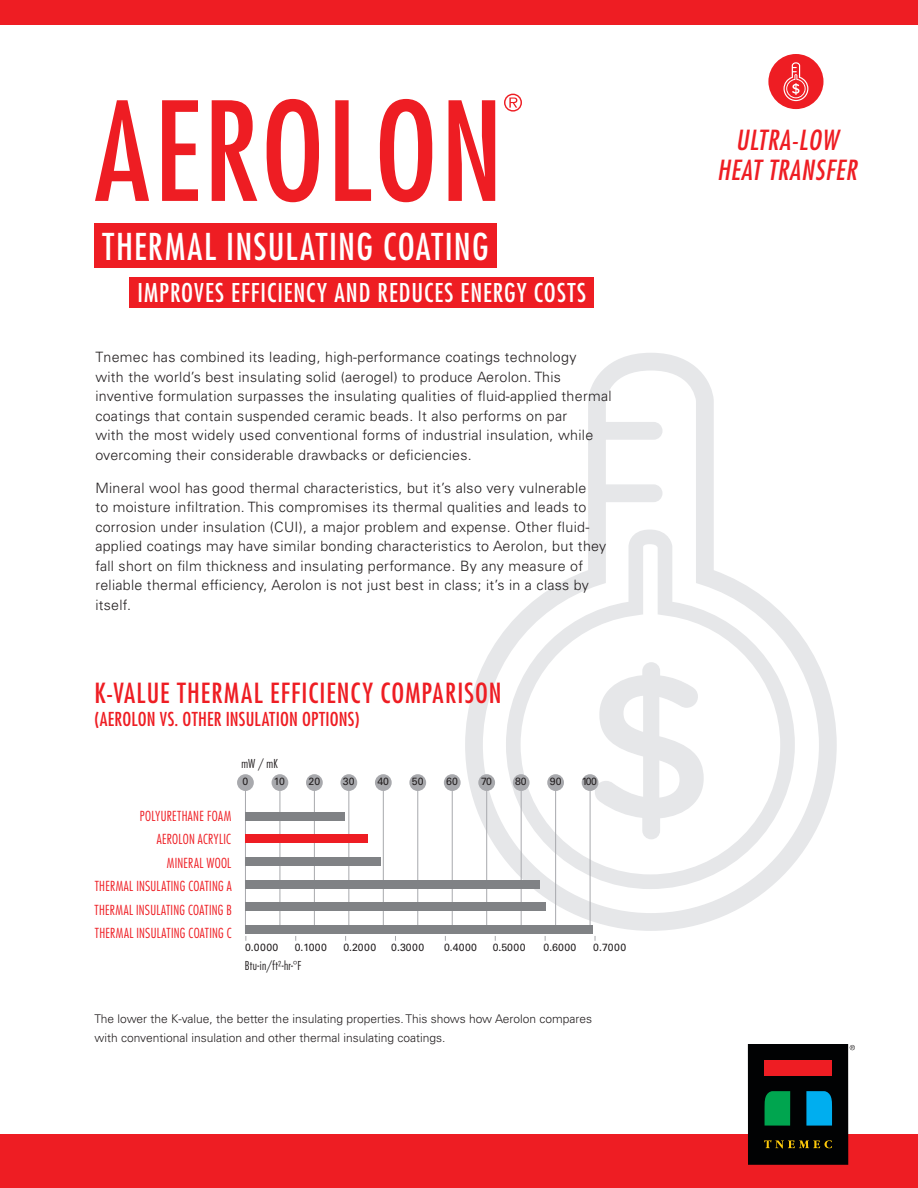
<style>
.page{position:relative;width:918px;height:1188px;background:#fff}
.page>*{position:absolute;margin:0;border:0;box-sizing:border-box;transform-origin:0 0}
.Header_on_White{font:condensed 133.5px "Futura Std";letter-spacing:.02em;color:#ee1d23}
.Header_on_White-2{font:condensed 36px "Futura Std";letter-spacing:.035em;color:#fff}
.Header_on_White-3{font:condensed 27px "Futura Std";letter-spacing:.04em;color:#ee1d23}
.Body_on_White{font:italic condensed 27px "Futura Std";letter-spacing:.03em;color:#ee1d23}
.Header_on_White-4{font:condensed 25.2px "Futura Std";letter-spacing:.04em;color:#fff}
.Header_on_White-5{font:condensed 18.75px "Futura Std";letter-spacing:.01em;color:#ee1d23}
.Body_on_White-2{font:300 14.25px/19.5px "Univers LT Std";letter-spacing:.02em;color:#231f20}
.Header_on_White-6{font:300 condensed 13.5px "Futura Std";letter-spacing:.02em;color:#ee1d23}
.t1{font:300 12px/19.5px "Univers LT Std";color:#231f20}
.Header_on_White-7{font:300 condensed 12px "Futura Std";letter-spacing:.025em;color:#231f20}
.t2{font:10.5px "Univers LT Std";color:#231f20}
</style>
<div class="page">
<svg style="left:465px;top:353px;width:372px;height:578px"></svg>
<svg style="left:595px;top:662px;width:109px;height:177px"></svg>
<div style="left:0;top:0;width:918px;height:25px;background:#ee1d23"></div>
<div style="left:768px;top:54px;width:56px;height:55px;background:#ee1d23;border-radius:50%"></div>
<svg style="left:783px;top:62px;width:25px;height:39px"></svg>
<hr style="left:245px;top:790px;width:1px;height:143px;background:#a8a9ad">
<hr style="left:280px;top:790px;width:1px;height:143px;background:#a8a9ad">
<hr style="left:314px;top:790px;width:1px;height:143px;background:#a8a9ad">
<hr style="left:383px;top:790px;width:1px;height:143px;background:#a8a9ad">
<hr style="left:521px;top:790px;width:1px;height:143px;background:#a8a9ad">
<hr style="left:417px;top:790px;width:1px;height:143px;background:#a8a9ad">
<hr style="left:555px;top:790px;width:1px;height:143px;background:#a8a9ad">
<hr style="left:452px;top:790px;width:1px;height:143px;background:#a8a9ad">
<hr style="left:590px;top:790px;width:1px;height:143px;background:#a8a9ad">
<hr style="left:348px;top:790px;width:1px;height:143px;background:#a8a9ad">
<hr style="left:486px;top:790px;width:1px;height:143px;background:#a8a9ad">
<div style="left:237px;top:774px;width:17px;height:17px;background:#a8a9ad;border-radius:50%"></div>
<div style="left:272px;top:774px;width:16px;height:17px;background:#a8a9ad;border-radius:50%"></div>
<div style="left:306px;top:774px;width:17px;height:17px;background:#a8a9ad;border-radius:50%"></div>
<div style="left:340px;top:774px;width:17px;height:17px;background:#a8a9ad;border-radius:50%"></div>
<div style="left:375px;top:774px;width:17px;height:17px;background:#a8a9ad;border-radius:50%"></div>
<div style="left:409px;top:774px;width:17px;height:17px;background:#a8a9ad;border-radius:50%"></div>
<div style="left:444px;top:774px;width:17px;height:17px;background:#a8a9ad;border-radius:50%"></div>
<div style="left:245px;top:812px;width:100px;height:8px;background:#808285"></div>
<div style="left:245px;top:857px;width:136px;height:9px;background:#808285"></div>
<div style="left:245px;top:835px;width:122px;height:8px;background:#ee1d23"></div>
<div style="left:245px;top:880px;width:295px;height:8px;background:#808285"></div>
<div style="left:245px;top:903px;width:300px;height:8px;background:#808285"></div>
<div style="left:245px;top:925px;width:348px;height:8px;background:#808285"></div>
<div style="left:478px;top:774px;width:17px;height:17px;background:#a8a9ad;border-radius:50%"></div>
<div style="left:513px;top:774px;width:17px;height:17px;background:#a8a9ad;border-radius:50%"></div>
<div style="left:547px;top:774px;width:17px;height:17px;background:#a8a9ad;border-radius:50%"></div>
<div style="left:582px;top:774px;width:16px;height:17px;background:#a8a9ad;border-radius:50%"></div>
<div style="left:94px;top:224px;width:403px;height:44px;background:#ee1d23"></div>
<div style="left:130px;top:277px;width:464px;height:31px;background:#ee1d23"></div>
<div style="left:0;top:1134px;width:918px;height:54px;background:#ee1d23"></div>
<div style="left:748px;top:1044px;width:100px;height:121px;background:#010203"></div>
<div style="left:765px;top:1060px;width:67px;height:16px;background:#ee1d23"></div>
<svg style="left:764px;top:1091px;width:26px;height:35px"></svg>
<svg style="left:806px;top:1091px;width:26px;height:35px"></svg>
<svg style="left:764px;top:1140px;width:68px;height:8px"></svg>
<svg style="left:850px;top:1045px;width:5px;height:5px"></svg>
<svg style="left:504px;top:94px;width:18px;height:18px"></svg>
<p class="Header_on_White" style="left:94px;top:72px;width:410px">AEROLON</p>
<p class="Header_on_White-2" style="left:103px;top:225px;width:388px">THERMAL INSULATING COATING</p>
<p class="Header_on_White-4" style="left:137px;top:278px;width:450px">IMPROVES EFFICIENCY AND REDUCES ENERGY COSTS</p>
<p class="Body_on_White-2" style="left:95px;top:348px;width:518px">Tnemec has combined its leading, high-performance coatings technology<br>with the world’s best insulating solid (aerogel) to produce Aerolon. This inventive formulation surpasses the insulating qualities of fluid-applied thermal coatings that contain suspended ceramic beads. It also performs on par<br>with the most widely used conventional forms of industrial insulation, while overcoming their considerable drawbacks or deficiencies.</p>
<p class="Body_on_White-2" style="left:95px;top:478px;width:512px">Mineral wool has good thermal characteristics, but it’s also very vulnerable<br>to moisture infiltration. This compromises its thermal qualities and leads to corrosion under insulation (CUI), a major problem and expense. Other fluid&shy;applied coatings may have similar bonding characteristics to Aerolon, but they fall short on film thickness and insulating performance. By any measure of reliable thermal efficiency, Aerolon is not just best in class; it’s in a class by itself.</p>
<p class="Header_on_White-3" style="left:94px;top:677px;width:409px">K-VALUE THERMAL EFFICIENCY COMPARISON</p>
<p class="Header_on_White-5" style="left:94px;top:708px;width:267px">(AEROLON VS. OTHER INSULATION OPTIONS)</p>
<p class="Header_on_White-6" style="left:140px;top:808px;width:93px">POLYURETHANE FOAM</p>
<p class="Header_on_White-6" style="left:157px;top:831px;width:76px">AEROLON ACRYLIC</p>
<p class="Header_on_White-6" style="left:167px;top:855px;width:66px">MINERAL WOOL</p>
<p class="Header_on_White-6" style="left:95px;top:878px;width:138px">THERMAL INSULATING COATING A</p>
<p class="Header_on_White-6" style="left:94px;top:902px;width:139px">THERMAL INSULATING COATING B</p>
<p class="Header_on_White-6" style="left:95px;top:925px;width:138px">THERMAL INSULATING COATING C</p>
<p class="Header_on_White-7" style="left:241px;top:756px;width:38px">mW / mK</p>
<p class="t2" style="left:243px;top:775px;width:7px">0</p>
<p class="t2" style="left:274px;top:775px;width:13px">10</p>
<p class="t2" style="left:309px;top:775px;width:13px">20</p>
<p class="t2" style="left:343px;top:775px;width:13px">30</p>
<p class="t2" style="left:377px;top:775px;width:13px">40</p>
<p class="t2" style="left:412px;top:775px;width:13px">50</p>
<p class="t2" style="left:446px;top:775px;width:13px">60</p>
<p class="t2" style="left:481px;top:775px;width:13px">70</p>
<p class="t2" style="left:515px;top:775px;width:13px">80</p>
<p class="t2" style="left:550px;top:775px;width:13px">90</p>
<p class="t2" style="left:582px;top:775px;width:17px">100</p>
<p class="t2" style="left:245px;top:941px;width:35px">0.0000</p>
<p class="t2" style="left:295px;top:941px;width:34px">0.1000</p>
<p class="t2" style="left:343px;top:941px;width:34px">0.2000</p>
<p class="t2" style="left:391px;top:941px;width:34px">0.3000</p>
<p class="t2" style="left:444px;top:941px;width:34px">0.4000</p>
<p class="t2" style="left:493px;top:941px;width:34px">0.5000</p>
<p class="t2" style="left:544px;top:941px;width:34px">0.6000</p>
<p class="t2" style="left:593px;top:941px;width:34px">0.7000</p>
<p class="Header_on_White-7" style="left:245px;top:959px;width:58px">Btu-in/ft²-hr-°F</p>
<p class="t1" style="left:94px;top:1009px;width:499px">The lower the K-value, the better the insulating properties. This shows how Aerolon compares with conventional insulation and other thermal insulating coatings.</p>
<p class="Body_on_White" style="left:736px;top:124px;width:103px">ULTRA-LOW</p>
<p class="Body_on_White" style="left:717px;top:154px;width:141px">HEAT TRANSFER</p>
</div>
